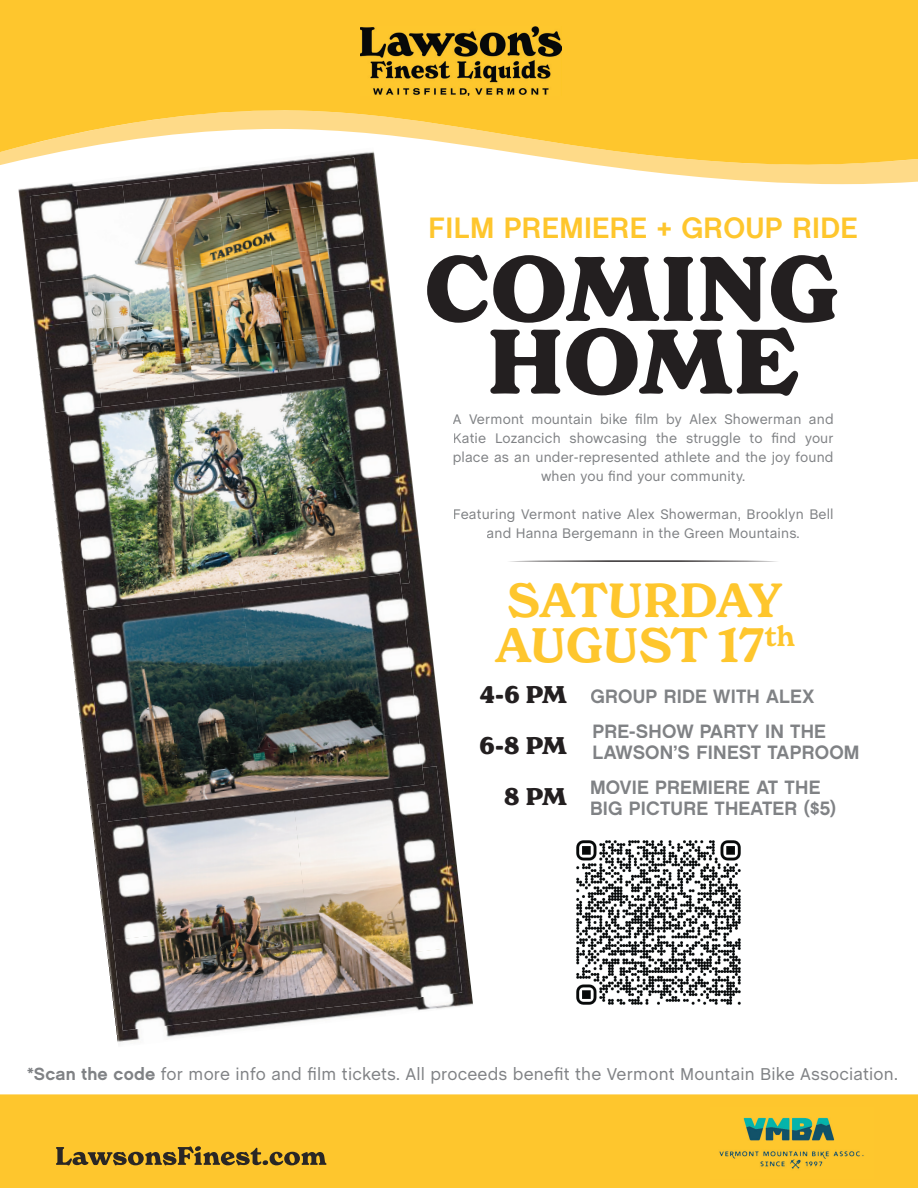
<style>
.page{position:relative;width:918px;height:1188px;background:#fff}
.page>*{position:absolute;margin:0;border:0;box-sizing:border-box;transform-origin:0 0}
.t1{font:700 88.95px/72.8px "New Spirit";letter-spacing:.015em;color:#231f20;text-align:center}
.t2{font:600 47.4px "New Spirit";letter-spacing:.01em;color:#fec62d}
.t3{font:600 46.95px "New Spirit";color:#fec62d}
.t4{font:700 29.7px "Chalet";letter-spacing:.01em;color:#fec62d}
.t5{font:700 23.55px "New Spirit";color:#231f20}
.t6{font:19.35px/21.6px "Chalet New York Nineteen Sixty";letter-spacing:.01em;color:#808285}
.t7{font:17.4px "Chalet";letter-spacing:.01em;color:#808285}
.t8{font:14.1px/18.9px "Chalet";letter-spacing:.01em;color:#808285;text-align:center}
.s1{font-family:"New Spirit";font-weight:700;font-size:23.55px;color:#231f20}
.s2{font-family:"Chalet New York Nineteen Sixty"}
</style>
<div class="page">
<img style="left:18px;top:184px;width:455px;height:858px">
<img style="left:68px;top:402px;width:106px;height:108px">
<img style="left:174px;top:391px;width:107px;height:108px">
<img style="left:281px;top:370px;width:117px;height:117px">
<img style="left:78px;top:499px;width:106px;height:111px">
<img style="left:184px;top:487px;width:107px;height:105px">
<img style="left:291px;top:476px;width:118px;height:97px">
<img style="left:97px;top:800px;width:196px;height:140px">
<img style="left:293px;top:766px;width:164px;height:181px">
<img style="left:113px;top:918px;width:204px;height:113px">
<img style="left:311px;top:947px;width:151px;height:62px">
<img style="left:83px;top:592px;width:158px;height:177px">
<img style="left:241px;top:573px;width:177px;height:158px">
<img style="left:102px;top:731px;width:322px;height:91px">
<img style="left:30px;top:191px;width:46px;height:48px">
<img style="left:76px;top:185px;width:46px;height:49px">
<img style="left:122px;top:184px;width:47px;height:44px">
<img style="left:169px;top:184px;width:46px;height:39px">
<img style="left:215px;top:184px;width:47px;height:33px">
<img style="left:262px;top:184px;width:46px;height:28px">
<img style="left:308px;top:184px;width:51px;height:22px">
<img style="left:35px;top:234px;width:46px;height:49px">
<img style="left:81px;top:228px;width:47px;height:49px">
<img style="left:128px;top:223px;width:46px;height:49px">
<img style="left:174px;top:217px;width:46px;height:49px">
<img style="left:220px;top:212px;width:47px;height:49px">
<img style="left:267px;top:206px;width:46px;height:49px">
<img style="left:313px;top:201px;width:51px;height:49px">
<img style="left:40px;top:277px;width:46px;height:49px">
<img style="left:86px;top:272px;width:47px;height:48px">
<img style="left:133px;top:266px;width:46px;height:49px">
<img style="left:179px;top:261px;width:46px;height:48px">
<img style="left:225px;top:255px;width:47px;height:49px">
<img style="left:272px;top:250px;width:46px;height:48px">
<img style="left:318px;top:244px;width:52px;height:49px">
<img style="left:45px;top:320px;width:47px;height:49px">
<img style="left:92px;top:315px;width:46px;height:49px">
<img style="left:138px;top:309px;width:46px;height:49px">
<img style="left:184px;top:304px;width:47px;height:49px">
<img style="left:231px;top:298px;width:46px;height:49px">
<img style="left:277px;top:293px;width:46px;height:49px">
<img style="left:323px;top:287px;width:52px;height:49px">
<img style="left:50px;top:364px;width:52px;height:49px">
<img style="left:97px;top:358px;width:51px;height:49px">
<img style="left:143px;top:353px;width:52px;height:49px">
<img style="left:189px;top:347px;width:52px;height:49px">
<img style="left:236px;top:342px;width:51px;height:49px">
<img style="left:282px;top:336px;width:52px;height:49px">
<img style="left:328px;top:331px;width:52px;height:48px">
<div style="left:0;top:1094px;width:918px;height:94px;background:#fec62d"></div>
<svg style="left:66px;top:169px;width:852px;height:15px"></svg>
<svg style="left:0;top:0;width:918px;height:169px;background:#fccc4b"></svg>
<img style="left:360px;top:26px;width:201px;height:69px">
<svg style="left:56px;top:1146px;width:271px;height:19px;background:#a58329"></svg>
<svg style="left:509px;top:560px;width:268px;height:2px"></svg>
<img style="left:576px;top:840px;width:165px;height:165px">
<img style="left:710px;top:1107px;width:163px;height:72px">
<h3 class="t4" style="left:429px;top:210px;width:431px">FILM PREMIERE + GROUP RIDE</h3>
<h1 class="t1" style="left:425px;top:253px;width:415px">COMING<br>HOME</h1>
<p class="t8" style="left:453px;top:410px;width:382px">A Vermont mountain bike film by Alex Showerman and Katie Lozancich showcasing the struggle to find your place as an under-represented athlete and the joy found when you find your community.</p>
<p class="t8" style="left:453px;top:505px;width:382px">Featuring Vermont native Alex Showerman, Brooklyn Bell and Hanna Bergemann in the Green Mountains.</p>
<h3 class="t3" style="left:508px;top:571px;width:276px">SATURDAY</h3>
<h2 class="t2" style="left:496px;top:616px;width:301px">AUGUST 17<sup>th</sup></h2>
<h3 class="t6" style="left:480px;top:686px;width:335px"><span class="s1">4-6 PM</span> GROUP RIDE WITH ALEX</h3>
<h3 class="t5" style="left:480px;top:731px;width:89px">6-8 PM</h3>
<h3 class="t6" style="left:592px;top:720px;width:269px">PRE-SHOW PARTY IN THE<br>LAWSON’S FINEST TAPROOM</h3>
<h3 class="t5" style="left:504px;top:782px;width:64px">8 PM</h3>
<h3 class="t6" style="left:590px;top:776px;width:247px">MOVIE PREMIERE AT THE<br>BIG PICTURE THEATER ($5)</h3>
<p class="t7" style="left:27px;top:1064px;width:872px"><span class="s2">*Scan the code</span> for more info and film tickets. All proceeds benefit the Vermont Mountain Bike Association.</p>
</div>
